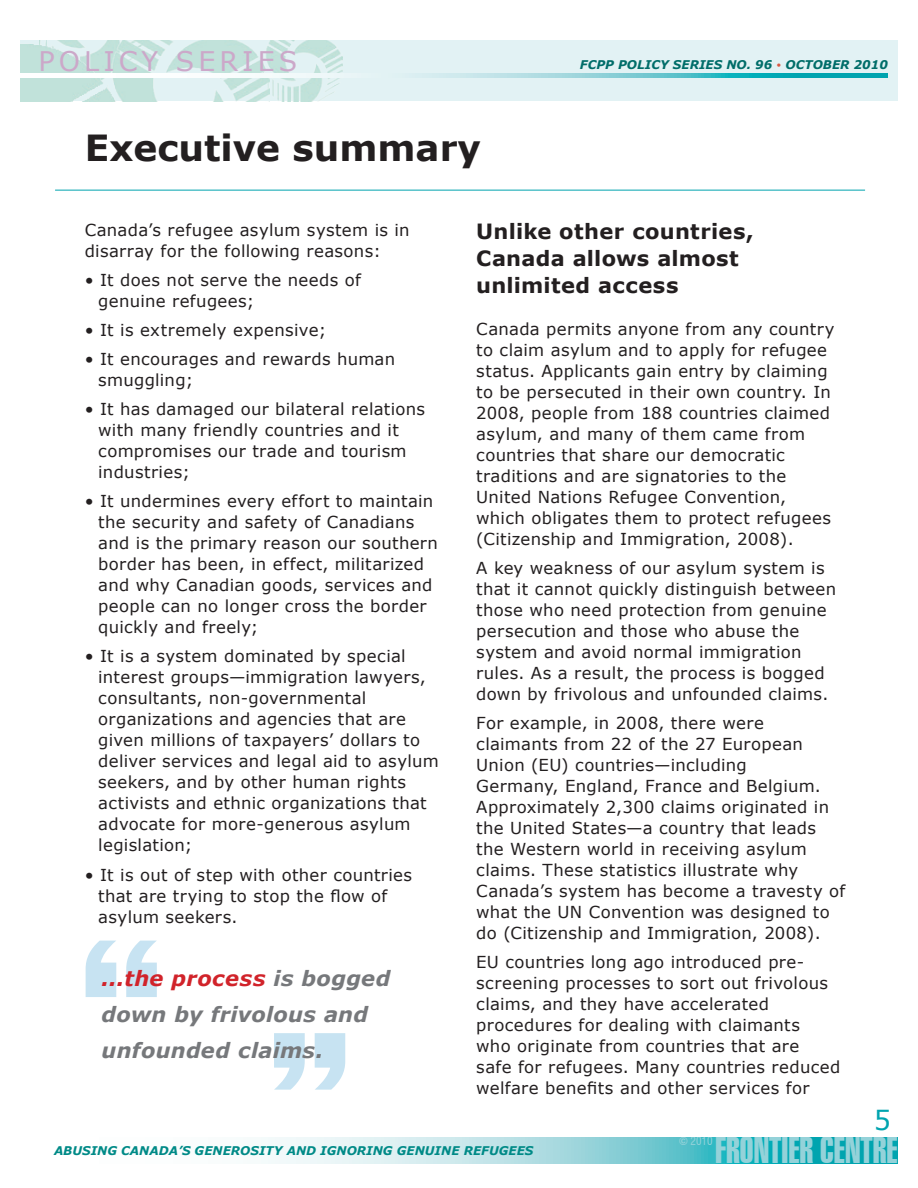
<style>
.page{position:relative;width:918px;height:1188px;background:#fff}
.page>*{position:absolute;margin:0;border:0;box-sizing:border-box;transform-origin:0 0}
.t1{font:204px "Swiss 921 BT Regular A";color:#c7e3f2}
.t2{font:36.6px "Swiss 911 BT Extra Compressed";color:#94d2d9}
.t3{font:700 36px "Verdana";color:#231f20}
.t4{font:27px "Verdana";letter-spacing:.15em;color:#cca8c9}
.t5{font:27px "Verdana";color:#00a4af}
.t6{font:italic 700 21px/36px "Verdana";letter-spacing:.01em;color:#76787b}
.t7{font:700 21px/27px "Verdana";letter-spacing:.015em;color:#231f20}
.t8{font:16.5px/21px "Verdana";letter-spacing:.02em;color:#231f20}
.t9{font:italic 700 12px "Verdana";color:#008a87}
.t10{font:italic 700 12px "Verdana";color:#006d69}
.t11{font:condensed 11.25px "Swiss 721 BT";color:#94d2d9}
.s1{font-weight:400;font-style:normal;font-size:9px;color:#d95842}
.s2{color:#d1232a}
.s3{font-family:"Swiss 911 BT Extra Compressed";font-stretch:normal}
</style>
<div class="page">
<svg style="left:261px;top:1137px;width:636px;height:26px;background:#82d0d7"></svg>
<div style="left:20px;top:40px;width:877px;height:61px;background:#e2f2f4"></div>
<img style="left:270px;top:41px;width:73px;height:60px">
<img style="left:127px;top:40px;width:143px;height:61px">
<img style="left:20px;top:40px;width:107px;height:61px">
<svg style="left:20px;top:74px;width:868px;height:3px"></svg>
<hr style="left:55px;top:190px;width:810px;height:1px;background:#00a4af">
<h3 class="t4" style="left:39px;top:44px;width:260px">POLICY SERIES</h3>
<p class="t10" style="left:580px;top:57px;width:309px">FCPP POLICY SERIES NO. 96 <span class="s1">•</span> OCTOBER 2010</p>
<h3 class="t3" style="left:85px;top:125px;width:398px">Executive summary</h3>
<p class="t8" style="left:85px;top:219px;width:326px">Canada’s refugee asylum system is in disarray for the following reasons:</p>
<p class="t8" style="left:98px;top:269px;width:264px;text-indent:-13px">• It does not serve the needs of genuine refugees;</p>
<p class="t8" style="left:85px;top:319px;width:243px">• It is extremely expensive;</p>
<p class="t8" style="left:98px;top:348px;width:298px;text-indent:-13px">• It encourages and rewards human smuggling;</p>
<p class="t8" style="left:98px;top:398px;width:328px;text-indent:-13px">• It has damaged our bilateral relations with many friendly countries and it compromises our trade and tourism industries;</p>
<p class="t8" style="left:98px;top:490px;width:341px;text-indent:-13px">• It undermines every effort to maintain the security and safety of Canadians and is the primary reason our southern border has been, in effect, militarized and why Canadian goods, services and people can no longer cross the border quickly and freely;</p>
<p class="t8" style="left:98px;top:645px;width:342px;text-indent:-13px">• It is a system dominated by special interest groups—immigration lawyers, consultants, non-governmental organizations and agencies that are given millions of taxpayers’ dollars to deliver services and legal aid to asylum seekers, and by other human rights activists and ethnic organizations that advocate for more-generous asylum legislation;</p>
<p class="t8" style="left:98px;top:863px;width:315px;text-indent:-14px">• It is out of step with other countries that are trying to stop the flow of asylum seekers.</p>
<h1 class="t1" style="left:75px;top:890px;width:93px">“</h1>
<p class="t6" style="left:102px;top:959px;width:290px"><span class="s2">...the process</span> is bogged down by frivolous and unfounded claims.</p>
<h1 class="t1" style="left:264px;top:983px;width:93px">”</h1>
<p class="t7" style="left:476px;top:217px;width:279px">Unlike other countries,<br>Canada allows almost unlimited access</p>
<p class="t8" style="left:476px;top:318px;width:360px">Canada permits anyone from any country to claim asylum and to apply for refugee status. Applicants gain entry by claiming to be persecuted in their own country. In 2008, people from 188 countries claimed asylum, and many of them came from countries that share our democratic traditions and are signatories to the United Nations Refugee Convention, which obligates them to protect refugees (Citizenship and Immigration, 2008).</p>
<p class="t8" style="left:476px;top:557px;width:361px">A key weakness of our asylum system is that it cannot quickly distinguish between those who need protection from genuine persecution and those who abuse the system and avoid normal immigration rules. As a result, the process is bogged down by frivolous and unfounded claims.</p>
<p class="t8" style="left:476px;top:712px;width:371px">For example, in 2008, there were claimants from 22 of the 27 European Union (EU) countries—including<br>Germany, England, France and Belgium.<br>Approximately 2,300 claims originated in the United States—a country that leads the Western world in receiving asylum claims. These statistics illustrate why Canada’s system has become a travesty of what the UN Convention was designed to do (Citizenship and Immigration, 2008).</p>
<p class="t8" style="left:476px;top:951px;width:366px">EU countries long ago introduced pre&shy;screening processes to sort out frivolous claims, and they have accelerated procedures for dealing with claimants<br>who originate from countries that are<br>safe for refugees. Many countries reduced welfare benefits and other services for</p>
<h3 class="t5" style="left:874px;top:1103px;width:19px">5</h3>
<p class="t9" style="left:54px;top:1143px;width:481px">ABUSING CANADA’S GENEROSITY AND IGNORING GENUINE REFUGEES</p>
<p class="t11" style="left:679px;top:1134px;width:35px"><span class="s3">©</span> 2010</p>
<h2 class="t2" style="left:715px;top:1130px;width:184px">FRONTIER CENTRE</h2>
</div>
